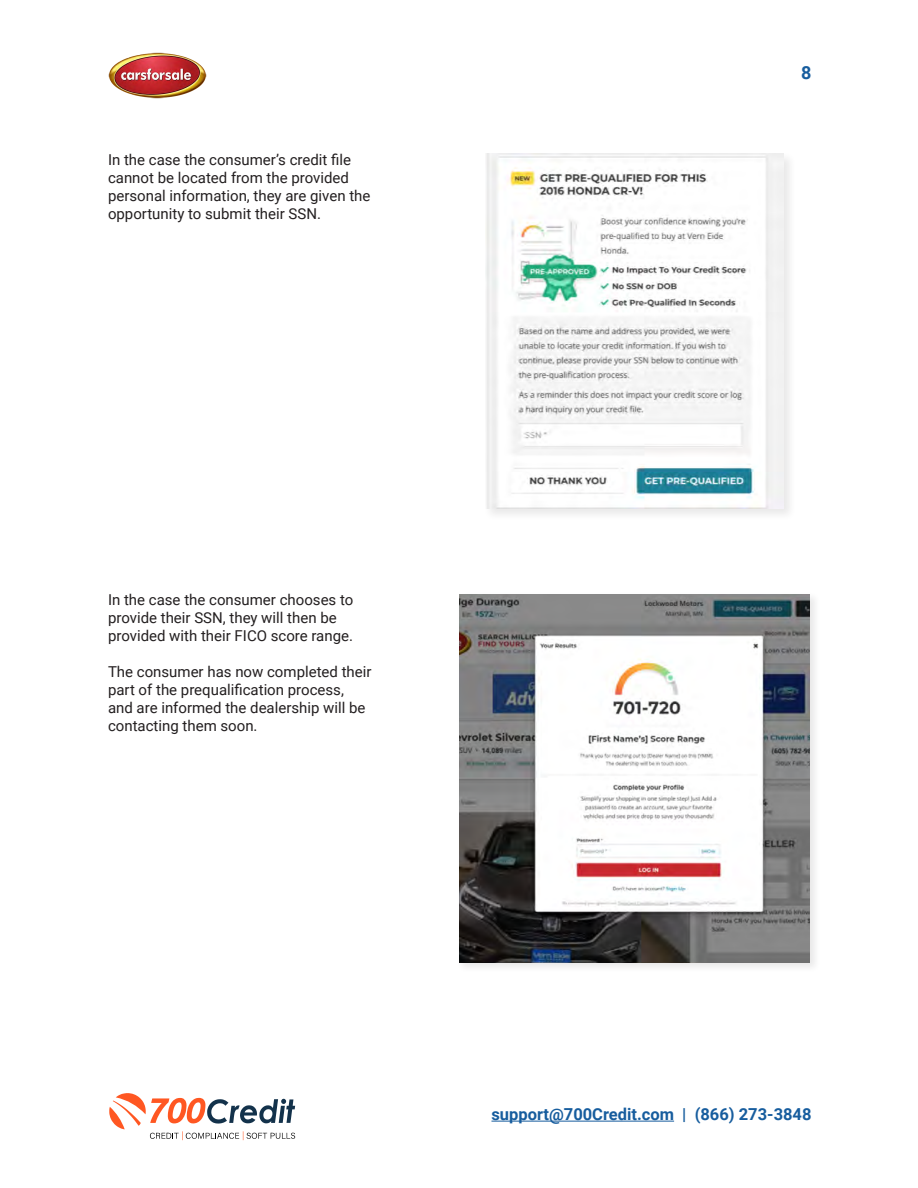
<style>
.page{position:relative;width:918px;height:1188px;background:#fff}
.page>*{position:absolute;margin:0;border:0;box-sizing:border-box;transform-origin:0 0}
.t1{font:700 18px "Roboto";color:#175d9e}
.t2{font:700 16.5px "Roboto";color:#175d9e}
.t3{font:15px/18px "Roboto";color:#231f20}
</style>
<div class="page">
<img style="left:108px;top:52px;width:99px;height:46px">
<hr style="left:491px;top:1121px;width:183px;height:1px;background:#175d9e">
<svg style="left:109px;top:1093px;width:186px;height:47px"></svg>
<div style="left:457px;top:591px;width:364px;height:382px;background:#231f20;opacity:.1"></div>
<img style="left:459px;top:594px;width:351px;height:369px">
<div style="left:483px;top:151px;width:313px;height:370px;background:#f2f2f2"></div>
<img style="left:487px;top:154px;width:282px;height:355px">
<p class="t3" style="left:108px;top:150px;width:264px">In the case the consumer’s credit file cannot be located from the provided personal information, they are given the opportunity to submit their SSN.</p>
<p class="t3" style="left:108px;top:590px;width:247px">In the case the consumer chooses to provide their SSN, they will then be provided with their FICO score range.</p>
<p class="t3" style="left:108px;top:662px;width:265px">The consumer has now completed their part of the prequalification process, and are informed the dealership will be contacting them soon.</p>
<p class="t1" style="left:801px;top:60px;width:12px">8</p>
<p class="t2" style="left:491px;top:1102px;width:322px">support@700Credit.com | (866) 273-3848</p>
</div>
